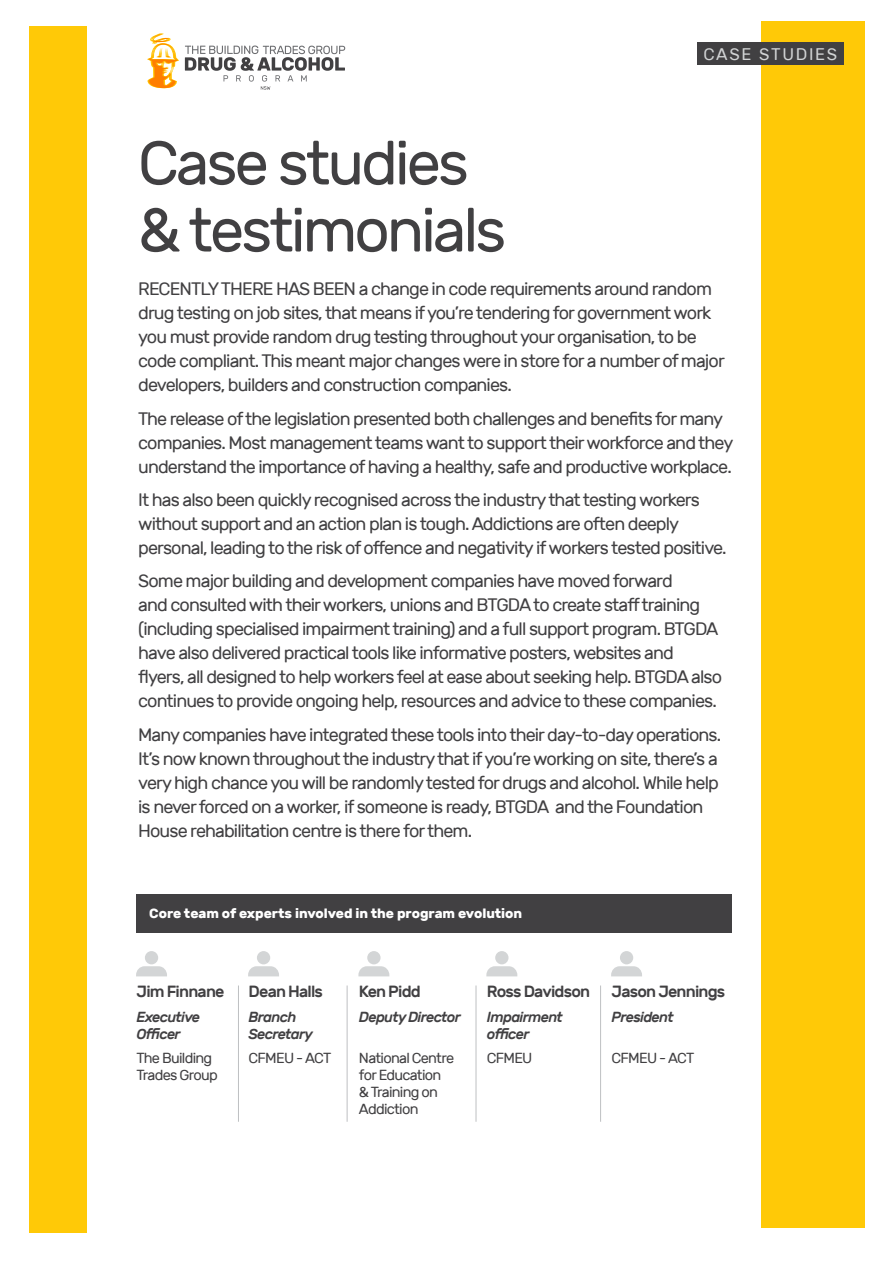
<style>
.page{position:relative;width:893px;height:1263px;background:#fff}
.page>*{position:absolute;margin:0;border:0;box-sizing:border-box;transform-origin:0 0}
.t1{font:61.65px/67.1px "Rubik";letter-spacing:-.05em;color:#414042}
.t2{font:18px/24px "Rubik";letter-spacing:-.05em;color:#414042}
.t3{font:16.8px "Rubik";letter-spacing:.1em;color:#d1d3d4}
.t4{font:500 16.2px "Rubik";letter-spacing:-.05em;color:#414042}
.t5{font:14.55px/17px "Rubik";letter-spacing:-.05em;color:#414042}
.t6{font:italic 500 14.55px/17px "Rubik";letter-spacing:-.05em;color:#414042}
.t7{font:700 13.5px "Rubik";color:#fff}
</style>
<div class="page">
<div style="left:29px;top:26px;width:57px;height:1206px;background:#ffc907"></div>
<svg style="left:185px;top:46px;width:160px;height:44px"></svg>
<svg style="left:147px;top:33px;width:32px;height:55px"></svg>
<div style="left:761px;top:21px;width:104px;height:1207px;background:#ffc907"></div>
<div style="left:697px;top:43px;width:146px;height:22px;background:#414042"></div>
<div style="left:136px;top:894px;width:595px;height:38px;background:#414042"></div>
<svg style="left:136px;top:966px;width:31px;height:10px"></svg>
<div style="left:145px;top:951px;width:13px;height:13px;background:#d3d5d6;border-radius:50%"></div>
<svg style="left:248px;top:966px;width:31px;height:10px"></svg>
<div style="left:257px;top:951px;width:13px;height:13px;background:#d3d5d6;border-radius:50%"></div>
<svg style="left:358px;top:966px;width:31px;height:10px"></svg>
<div style="left:367px;top:951px;width:14px;height:13px;background:#d3d5d6;border-radius:50%"></div>
<svg style="left:486px;top:966px;width:31px;height:10px"></svg>
<div style="left:495px;top:951px;width:13px;height:13px;background:#d3d5d6;border-radius:50%"></div>
<svg style="left:611px;top:966px;width:31px;height:10px"></svg>
<div style="left:620px;top:951px;width:13px;height:13px;background:#d3d5d6;border-radius:50%"></div>
<hr style="left:238px;top:985px;width:1px;height:137px;background:#bec0c2">
<hr style="left:347px;top:985px;width:1px;height:137px;background:#bec0c2">
<hr style="left:476px;top:985px;width:1px;height:137px;background:#bec0c2">
<hr style="left:600px;top:985px;width:1px;height:137px;background:#bec0c2">
<p class="t3" style="left:703px;top:45px;width:135px">CASE STUDIES</p>
<h1 class="t1" style="left:138px;top:131px;width:370px">Case studies &amp; testimonials</h1>
<p class="t2" style="left:138px;top:277px;width:588px">RECENTLY THERE HAS BEEN a change in code requirements around random drug testing on job sites, that means if you’re tendering for government work you must provide random drug testing throughout your organisation, to be code compliant. This meant major changes were in store for a number of major developers, builders and construction companies.</p>
<p class="t2" style="left:138px;top:407px;width:597px">The release of the legislation presented both challenges and benefits for many companies. Most management teams want to support their workforce and they understand the importance of having a healthy, safe and productive workplace.</p>
<p class="t2" style="left:138px;top:488px;width:590px">It has also been quickly recognised across the industry that testing workers without support and an action plan is tough. Addictions are often deeply personal, leading to the risk of offence and negativity if workers tested positive.</p>
<p class="t2" style="left:138px;top:570px;width:585px">Some major building and development companies have moved forward<br>and consulted with their workers, unions and BTGDA to create staff training (including specialised impairment training) and a full support program. BTGDA have also delivered practical tools like informative posters, websites and flyers, all designed to help workers feel at ease about seeking help. BTGDA also continues to provide ongoing help, resources and advice to these companies.</p>
<p class="t2" style="left:138px;top:723px;width:585px">Many companies have integrated these tools into their day-to-day operations.<br>It’s now known throughout the industry that if you’re working on site, there’s a very high chance you will be randomly tested for drugs and alcohol. While help is never forced on a worker, if someone is ready, BTGDA and the Foundation House rehabilitation centre is there for them.</p>
<p class="t7" style="left:149px;top:905px;width:375px">Core team of experts involved in the program evolution</p>
<p class="t4" style="left:137px;top:982px;width:89px">Jim Finnane</p>
<p class="t6" style="left:137px;top:1008px;width:65px">Executive<br>Officer</p>
<p class="t5" style="left:137px;top:1050px;width:83px">The Building<br>Trades Group</p>
<p class="t4" style="left:249px;top:982px;width:76px">Dean Halls</p>
<p class="t6" style="left:249px;top:1008px;width:66px">Branch<br>Secretary</p>
<p class="t5" style="left:249px;top:1050px;width:84px">CFMEU - ACT</p>
<p class="t4" style="left:359px;top:982px;width:63px">Ken Pidd</p>
<p class="t6" style="left:359px;top:1008px;width:103px">Deputy Director</p>
<p class="t5" style="left:359px;top:1050px;width:97px">National Centre for Education &amp; Training on<br>Addiction</p>
<p class="t4" style="left:487px;top:982px;width:105px">Ross Davidson</p>
<p class="t6" style="left:487px;top:1008px;width:77px">Impairment officer</p>
<p class="t5" style="left:487px;top:1050px;width:47px">CFMEU</p>
<p class="t4" style="left:612px;top:982px;width:115px">Jason Jennings</p>
<p class="t6" style="left:612px;top:1008px;width:64px">President</p>
<p class="t5" style="left:612px;top:1050px;width:84px">CFMEU - ACT</p>
</div>
